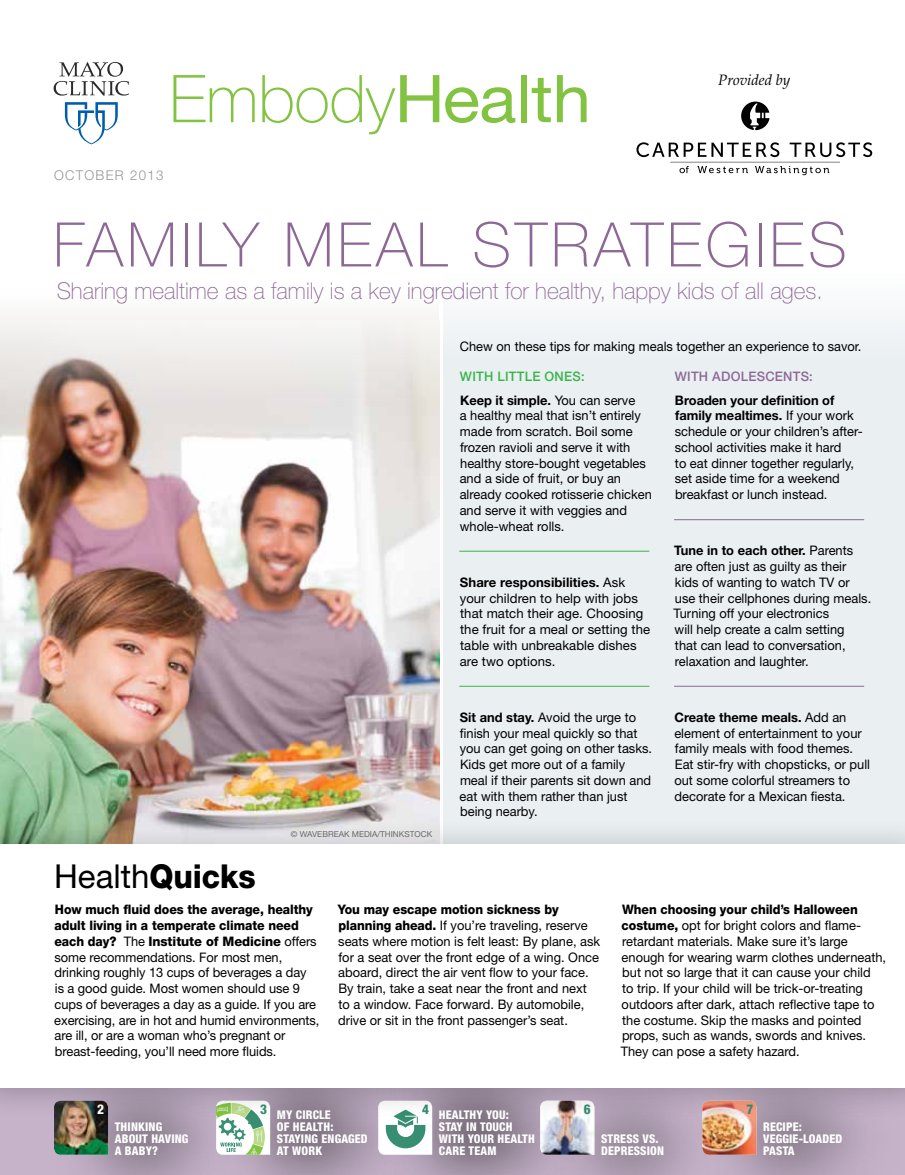
<style>
.page{position:relative;width:905px;height:1175px;background:#fff}
.page>*{position:absolute;margin:0;border:0;box-sizing:border-box;transform-origin:0 0}
.t1{font:100 61.5px "Helvetica Neue LT Std";letter-spacing:.065em;color:#8e6895}
.t2{font:33px "Helvetica Neue LT Std";color:#000}
.t3{font:100 23.1px "Helvetica Neue LT Std";color:#8e6895}
.t4{font:italic 15px "Palatino LT Std";color:#000}
.t5{font:300 13.5px "Helvetica Neue LT Std";letter-spacing:.1em;color:#939598}
.t6{font:800 condensed 13.5px "Helvetica Neue LT Std";color:#378e70}
.t7{font:800 condensed 13.5px "Helvetica Neue LT Std";color:#fff}
.t8{font:13.2px/15.8px "Helvetica Neue LT Std";color:#000}
.t9{font:500 13.2px/23.9px "Helvetica Neue LT Std";letter-spacing:.02em;color:#39b54a}
.t10{font:500 13.2px "Helvetica Neue LT Std";letter-spacing:.02em;color:#8e6895}
.t11{font:800 condensed 12px/12px "Helvetica Neue LT Std";letter-spacing:.015em;color:#fff}
.t12{font:8.25px "Helvetica Neue LT Std";color:#6d6e71}
.s1{font-weight:700;color:#000}
.s2{font-weight:400;color:#000}
.s3{font-weight:700}
.s4{font-weight:800}
</style>
<div class="page">
<div style="left:0;top:1079px;width:904px;height:95px;background:#c6b3ca"></div>
<div style="left:443px;top:273px;width:461px;height:576px;background:#eaeff2"></div>
<div style="left:0;top:288px;width:439px;height:561px;background:#f9f8f8"></div>
<img style="left:0;top:328px;width:439px;height:489px">
<hr style="left:459px;top:551px;width:190px;height:1px;background:#39b54a">
<hr style="left:459px;top:686px;width:190px;height:1px;background:#39b54a">
<hr style="left:674px;top:519px;width:190px;height:1px;background:#8e6895">
<hr style="left:674px;top:686px;width:190px;height:1px;background:#8e6895">
<svg style="left:65px;top:102px;width:53px;height:42px"></svg>
<svg style="left:54px;top:62px;width:75px;height:34px"></svg>
<svg style="left:173px;top:75px;width:82px;height:47px"></svg>
<svg style="left:262px;top:75px;width:177px;height:59px"></svg>
<svg style="left:445px;top:87px;width:70px;height:36px"></svg>
<div style="left:521px;top:75px;width:5px;height:47px;background:#82c341"></div>
<svg style="left:531px;top:78px;width:19px;height:44px"></svg>
<svg style="left:557px;top:75px;width:29px;height:47px"></svg>
<div style="left:53px;top:1059px;width:195px;height:115px;background:#000;opacity:.6"></div>
<div style="left:215px;top:1047px;width:211px;height:127px;background:#000;opacity:.6"></div>
<div style="left:377px;top:1046px;width:217px;height:128px;background:#000;opacity:.6"></div>
<div style="left:701px;top:1060px;width:200px;height:114px;background:#000;opacity:.6"></div>
<div style="left:540px;top:1071px;width:183px;height:103px;background:#000;opacity:.6"></div>
<img style="left:540px;top:1120px;width:54px;height:34px">
<img style="left:702px;top:1120px;width:54px;height:34px">
<svg style="left:378px;top:1120px;width:54px;height:34px"></svg>
<svg style="left:216px;top:1120px;width:54px;height:35px"></svg>
<img style="left:54px;top:1120px;width:54px;height:34px">
<div style="left:0;top:817px;width:904px;height:303px;background:#000;opacity:.25"></div>
<div style="left:0;top:844px;width:904px;height:243px;background:#fff"></div>
<hr style="left:670px;top:162px;width:169px;height:1px;background:#a7a9ac">
<svg style="left:741px;top:102px;width:28px;height:28px"></svg>
<svg style="left:636px;top:142px;width:143px;height:15px"></svg>
<svg style="left:789px;top:142px;width:83px;height:15px"></svg>
<svg style="left:679px;top:166px;width:9px;height:7px"></svg>
<svg style="left:697px;top:166px;width:51px;height:7px"></svg>
<svg style="left:754px;top:166px;width:75px;height:9px"></svg>
<p class="t5" style="left:54px;top:167px;width:111px">OCTOBER 2013</p>
<p class="t4" style="left:718px;top:71px;width:74px">Provided by</p>
<h1 class="t1" style="left:53px;top:209px;width:795px">FAMILY MEAL STRATEGIES</h1>
<h3 class="t3" style="left:57px;top:277px;width:767px">Sharing mealtime as a family is a key ingredient for healthy, happy kids of all ages.</h3>
<p class="t8" style="left:460px;top:339px;width:403px">Chew on these tips for making meals together an experience to savor.</p>
<p class="t9" style="left:460px;top:364px;width:177px">WITH LITTLE ONES:<br><span class="s1">Keep it simple.</span> <span class="s2">You can serve</span></p>
<p class="t8" style="left:459px;top:407px;width:194px">a healthy meal that isn’t entirely made from scratch. Boil some frozen ravioli and serve it with healthy store-bought vegetables and a side of fruit, or buy an already cooked rotisserie chicken and serve it with veggies and whole-wheat rolls.</p>
<p class="t10" style="left:674px;top:368px;width:140px">WITH ADOLESCENTS:</p>
<p class="t8" style="left:674px;top:392px;width:189px"><span class="s3">Broaden your definition of family mealtimes.</span> If your work schedule or your children’s after&shy;school activities make it hard<br>to eat dinner together regularly, set aside time for a weekend breakfast or lunch instead.</p>
<h2 class="t2" style="left:54px;top:856px;width:203px">Health<span class="s4">Quicks</span></h2>
<p class="t12" style="left:291px;top:829px;width:23px">© Waveb</p>
<p class="t12" style="left:328px;top:829px;width:12px">reak</p>
<p class="t12" style="left:352px;top:829px;width:76px">Media/Thi nkstock</p>
<p class="t8" style="left:459px;top:574px;width:192px"><span class="s3">Share responsibilities.</span> Ask your children to help with jobs that match their age. Choosing the fruit for a meal or setting the table with unbreakable dishes are two options.</p>
<p class="t8" style="left:459px;top:709px;width:194px"><span class="s3">Sit and stay.</span> Avoid the urge to finish your meal quickly so that you can get going on other tasks.<br>Kids get more out of a family meal if their parents sit down and eat with them rather than just being nearby.</p>
<p class="t8" style="left:673px;top:542px;width:199px"><span class="s3">Tune in to each other.</span> Parents are often just as guilty as their kids of wanting to watch TV or use their cellphones during meals.<br>Turning off your electronics<br>will help create a calm setting<br>that can lead to conversation, relaxation and laughter.</p>
<p class="t8" style="left:674px;top:709px;width:197px"><span class="s3">Create theme meals.</span> Add an element of entertainment to your family meals with food themes.<br>Eat stir-fry with chopsticks, or pull out some colorful streamers to decorate for a Mexican fiesta.</p>
<p class="t8" style="left:54px;top:901px;width:267px"><span class="s4">How much fluid does the average, healthy adult living in a temperate climate need each day?</span> The <span class="s4">Institute of Medicine</span> offers some recommendations. For most men, drinking roughly 13 cups of beverages a day<br>is a good guide. Most women should use 9 cups of beverages a day as a guide. If you are exercising, are in hot and humid environments, are ill, or are a woman who’s pregnant or breast-feeding, you’ll need more fluids.</p>
<p class="t8" style="left:338px;top:901px;width:264px"><span class="s4">You may escape motion sickness by planning ahead.</span> If you’re traveling, reserve seats where motion is felt least: By plane, ask for a seat over the front edge of a wing. Once aboard, direct the air vent flow to your face.<br>By train, take a seat near the front and next to a window. Face forward. By automobile, drive or sit in the front passenger’s seat.</p>
<p class="t8" style="left:620px;top:901px;width:267px"><span class="s4">When choosing your child’s Halloween costume,</span> opt for bright colors and flame&shy;retardant materials. Make sure it’s large enough for wearing warm clothes underneath, but not so large that it can cause your child<br>to trip. If your child will be trick-or-treating outdoors after dark, attach reflective tape to the costume. Skip the masks and pointed props, such as wands, swords and knives.<br>They can pose a safety hazard.</p>
<p class="t7" style="left:97px;top:1100px;width:8px">2</p>
<p class="t6" style="left:260px;top:1100px;width:8px">3</p>
<p class="t6" style="left:422px;top:1100px;width:8px">4</p>
<p class="t6" style="left:584px;top:1100px;width:8px">6</p>
<p class="t6" style="left:746px;top:1100px;width:8px">7</p>
<p class="t11" style="left:277px;top:1108px;width:92px">MY CIRCLE<br>OF HEALTH:<br>STAYING ENGAGED<br>AT WORK</p>
<p class="t11" style="left:439px;top:1108px;width:97px">HEALTHY YOU:<br>STAY IN TOUCH<br>WITH YOUR HEALTH<br>CARE TEAM</p>
<p class="t11" style="left:115px;top:1120px;width:75px">THINKING<br>ABOUT HAVING<br>A BABY?</p>
<p class="t11" style="left:601px;top:1132px;width:65px">STRESS VS.<br>DEPRESSION</p>
<p class="t11" style="left:763px;top:1120px;width:81px">RECIPE:<br>VEGGIE-LOADED<br>PASTA</p>
</div>
